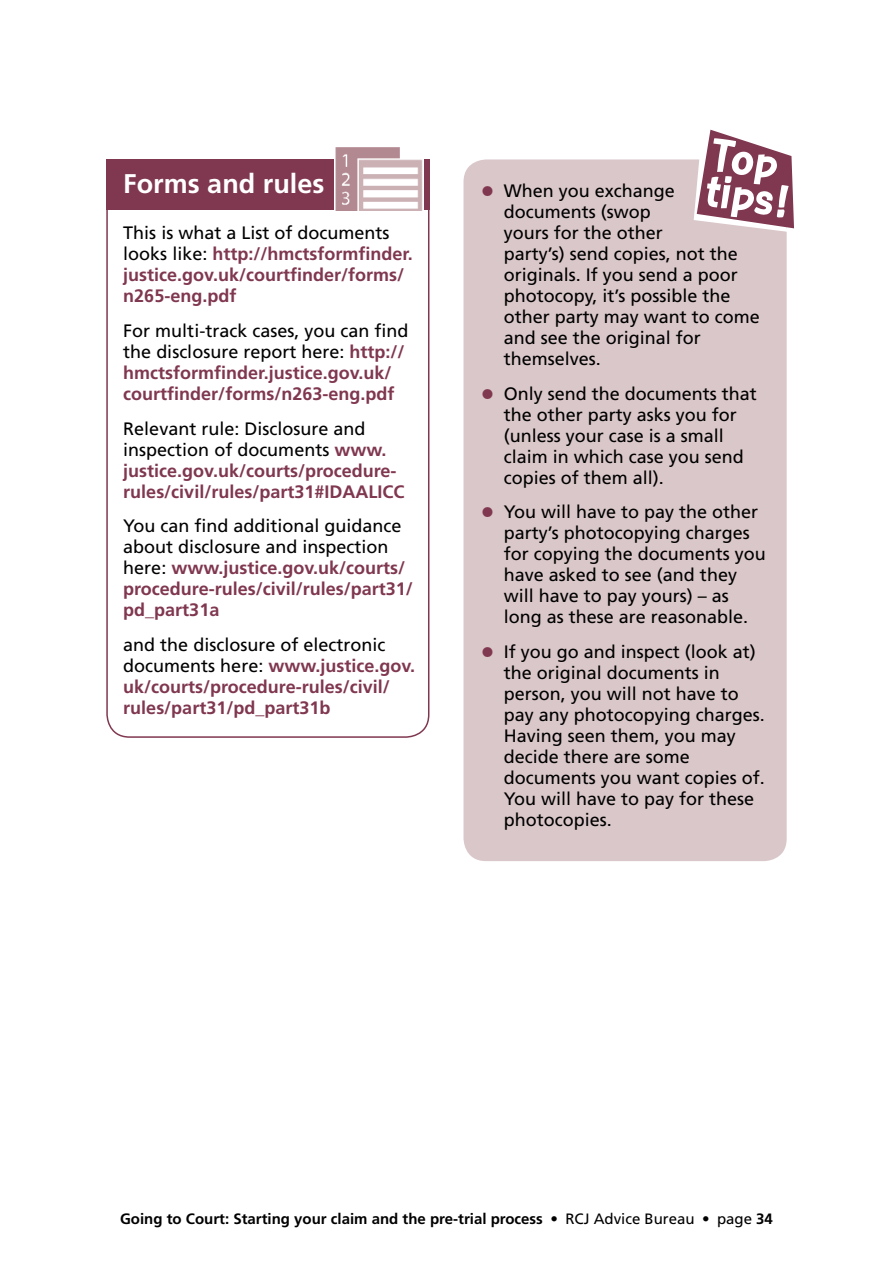
<style>
.page{position:relative;width:893px;height:1263px;background:#fff}
.page>*{position:absolute;margin:0;border:0;box-sizing:border-box;transform-origin:0 0}
.t1{font:50.25px "Contemporary Brush Bold";color:#fff}
.t2{font:700 27px "Frutiger LT Std";color:#fff}
.t3{font:18px/21px "Frutiger";color:#000}
.t4{font:700 18px/21px "Frutiger LT Std";color:#803750}
.t5{font:700 15px "Frutiger LT Std";color:#000}
.s1{font-family:"Frutiger";font-weight:400;color:#000}
.s2{font-family:"Frutiger LT Std";font-weight:700;color:#803750}
.s3{font-family:"Frutiger LT Std";font-weight:700;font-size:28.5px;color:#803750}
.s4{font-family:"Frutiger";font-weight:400}
</style>
<div class="page">
<div style="left:463px;top:159px;width:324px;height:702px;background:#dac7c9;border-radius:23px"></div>
<div style="left:106px;top:159px;width:323px;height:51px;background:#803750"></div>
<div style="left:106px;top:159px;width:323px;height:579px;border:2px solid #803750;border-radius:23px"></div>
<img style="left:335px;top:147px;width:88px;height:63px">
<svg style="left:694px;top:130px;width:100px;height:102px"></svg>
<h2 class="t2" style="left:123px;top:168px;width:203px">Forms and rules</h2>
<p class="t3" style="left:123px;top:222px;width:268px">This is what a List of documents</p>
<p class="t4" style="left:123px;top:244px;width:291px"><span class="s1">looks like:</span> http://hmctsformfinder. justice.gov.uk/courtfinder/forms/ n265-eng.pdf</p>
<p class="t3" style="left:123px;top:320px;width:287px">For multi-track cases, you can find the disclosure report here: <span class="s2">http://</span></p>
<p class="t4" style="left:123px;top:362px;width:273px">hmctsformfinder.justice.gov.uk/ courtfinder/forms/n263-eng.pdf</p>
<p class="t3" style="left:123px;top:418px;width:265px">Relevant rule: Disclosure and inspection of documents <span class="s2">www.</span></p>
<p class="t4" style="left:123px;top:460px;width:283px">justice.gov.uk/courts/procedure&shy;rules/civil/rules/part31#IDAALICC</p>
<p class="t3" style="left:123px;top:515px;width:280px">You can find additional guidance about disclosure and inspection</p>
<p class="t4" style="left:123px;top:557px;width:291px"><span class="s1">here:</span> www.justice.gov.uk/courts/ procedure-rules/civil/rules/part31/ pd_part31a</p>
<p class="t3" style="left:123px;top:634px;width:264px">and the disclosure of electronic</p>
<p class="t4" style="left:123px;top:655px;width:293px"><span class="s1">documents here:</span> www.justice.gov. uk/courts/procedure-rules/civil/ rules/part31/pd_part31b</p>
<p class="t3" style="left:480px;top:180px;width:196px"><span class="s3">•</span> When you exchange</p>
<h1 class="t1" style="left:710px;top:159px;width:88px;rotate:9deg">tips!</h1>
<p class="t3" style="left:504px;top:201px;width:258px">documents (swop<br>yours for the other<br>party’s) send copies, not the originals. If you send a poor photocopy, it’s possible the other party may want to come and see the original for themselves.</p>
<p class="t3" style="left:504px;top:383px;width:255px;text-indent:-23px"><span class="s3">•</span> Only send the documents that the other party asks you for (unless your case is a small claim in which case you send copies of them all).</p>
<p class="t3" style="left:504px;top:501px;width:264px;text-indent:-23px"><span class="s3">•</span> You will have to pay the other party’s photocopying charges for copying the documents you have asked to see (and they will have to pay yours) – as long as these are reasonable.</p>
<p class="t3" style="left:504px;top:641px;width:263px;text-indent:-23px"><span class="s3">•</span> If you go and inspect (look at) the original documents in person, you will not have to pay any photocopying charges.<br>Having seen them, you may decide there are some documents you want copies of.<br>You will have to pay for these photocopies.</p>
<p class="t5" style="left:120px;top:1209px;width:654px">Going to Court: Starting your claim and the pre-trial process <span class="s4">• RCJ Advice Bureau • page</span> 34</p>
</div>
